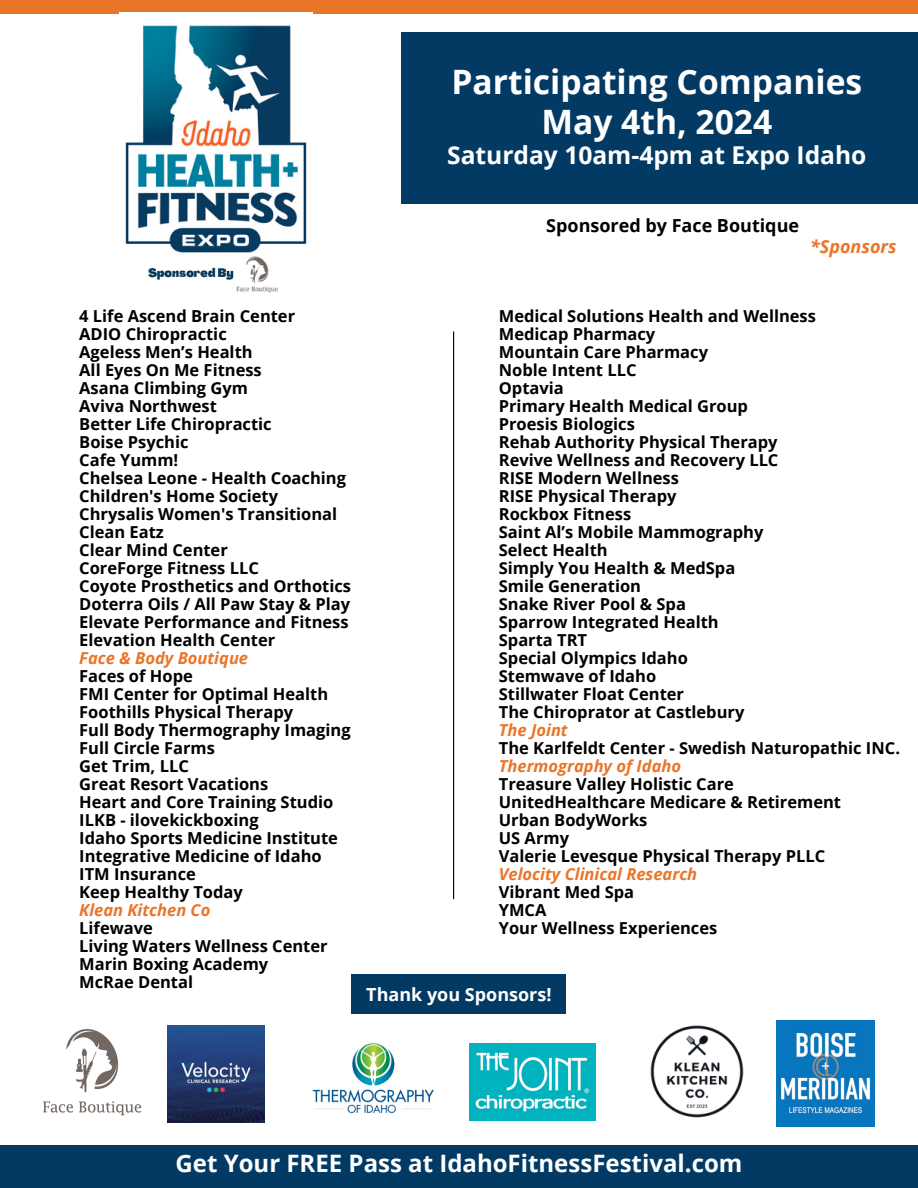
<style>
.page{position:relative;width:918px;height:1188px;background:#fff}
.page>*{position:absolute;margin:0;border:0;box-sizing:border-box;transform-origin:0 0}
.t1{font:700 33.6px/40.5px "Open Sans";color:#fff;text-align:center}
.t2{font:700 24.6px "Open Sans";color:#fff}
.t3{font:700 24px "Open Sans";color:#fff}
.t4{font:700 18px "Open Sans";color:#000}
.t5{font:700 18px "Open Sans";color:#fff}
.t6{font:italic 700 18px "Open Sans";color:#e97529}
.t7{font:700 16.5px "Open Sans";color:#000}
.t8{font:italic 700 16.5px "Open Sans";color:#e97529}
</style>
<div class="page">
<div style="left:0;top:0;width:918px;height:13px;background:#e97529"></div>
<div style="left:401px;top:32px;width:517px;height:172px;background:#033a64"></div>
<hr style="left:453px;top:332px;width:1px;height:567px;background:#000">
<div style="left:0;top:1146px;width:918px;height:42px;background:#033a64"></div>
<img style="left:43px;top:1029px;width:99px;height:87px">
<img style="left:168px;top:1025px;width:96px;height:97px">
<img style="left:650px;top:1025px;width:94px;height:93px">
<img style="left:312px;top:1043px;width:122px;height:71px">
<img style="left:125px;top:25px;width:182px;height:268px">
<img style="left:777px;top:1021px;width:97px;height:105px">
<img style="left:470px;top:1044px;width:126px;height:76px">
<div style="left:352px;top:975px;width:214px;height:39px;background:#033a64"></div>
<p class="t1" style="left:451px;top:60px;width:412px">Participating Companies<br>May 4th, 2024</p>
<p class="t2" style="left:447px;top:138px;width:421px">Saturday 10am-4pm at Expo Idaho</p>
<p class="t4" style="left:546px;top:213px;width:254px">Sponsored by Face Boutique</p>
<p class="t6" style="left:810px;top:234px;width:88px">*Sponsors</p>
<p class="t7" style="left:79px;top:304px;width:217px">4 Life Ascend Brain Center</p>
<h1 class="t7" style="left:79px;top:322px;width:149px">ADIO Chiropractic</h1>
<p class="t7" style="left:79px;top:340px;width:175px">Ageless Men’s Health</p>
<p class="t7" style="left:79px;top:358px;width:184px">All Eyes On Me Fitness</p>
<p class="t7" style="left:79px;top:376px;width:170px">Asana Climbing Gym</p>
<p class="t7" style="left:79px;top:394px;width:139px">Aviva Northwest</p>
<p class="t7" style="left:79px;top:412px;width:194px">Better Life Chiropractic</p>
<p class="t7" style="left:79px;top:430px;width:111px">Boise Psychic</p>
<p class="t7" style="left:79px;top:448px;width:101px">Cafe Yumm!</p>
<p class="t7" style="left:79px;top:466px;width:268px">Chelsea Leone - Health Coaching</p>
<p class="t7" style="left:79px;top:484px;width:200px">Children's Home Society</p>
<p class="t7" style="left:79px;top:502px;width:259px">Chrysalis Women's Transitional</p>
<p class="t7" style="left:79px;top:520px;width:86px">Clean Eatz</p>
<p class="t7" style="left:79px;top:538px;width:150px">Clear Mind Center</p>
<p class="t7" style="left:79px;top:556px;width:181px">CoreForge Fitness LLC</p>
<p class="t7" style="left:79px;top:574px;width:273px">Coyote Prosthetics and Orthotics</p>
<p class="t7" style="left:79px;top:592px;width:272px">Doterra Oils / All Paw Stay &amp; Play</p>
<p class="t7" style="left:79px;top:610px;width:271px">Elevate Performance and Fitness</p>
<p class="t7" style="left:79px;top:628px;width:197px">Elevation Health Center</p>
<p class="t8" style="left:79px;top:646px;width:170px">Face &amp; Body Boutique</p>
<p class="t7" style="left:79px;top:664px;width:115px">Faces of Hope</p>
<p class="t7" style="left:79px;top:682px;width:251px">FMI Center for Optimal Health</p>
<p class="t7" style="left:79px;top:700px;width:215px">Foothills Physical Therapy</p>
<p class="t7" style="left:79px;top:718px;width:273px">Full Body Thermography Imaging</p>
<p class="t7" style="left:79px;top:736px;width:137px">Full Circle Farms</p>
<p class="t7" style="left:79px;top:754px;width:111px">Get Trim, LLC</p>
<p class="t7" style="left:79px;top:772px;width:191px">Great Resort Vacations</p>
<p class="t7" style="left:79px;top:790px;width:256px">Heart and Core Training Studio</p>
<p class="t7" style="left:79px;top:808px;width:181px">ILKB - ilovekickboxing</p>
<p class="t7" style="left:79px;top:826px;width:260px">Idaho Sports Medicine Institute</p>
<p class="t7" style="left:79px;top:844px;width:244px">Integrative Medicine of Idaho</p>
<p class="t7" style="left:79px;top:862px;width:118px">ITM Insurance</p>
<p class="t7" style="left:79px;top:880px;width:165px">Keep Healthy Today</p>
<p class="t8" style="left:79px;top:898px;width:133px">Klean Kitchen Co</p>
<p class="t7" style="left:79px;top:916px;width:75px">Lifewave</p>
<p class="t7" style="left:79px;top:934px;width:250px">Living Waters Wellness Center</p>
<p class="t7" style="left:79px;top:952px;width:190px">Marin Boxing Academy</p>
<p class="t7" style="left:79px;top:970px;width:115px">McRae Dental</p>
<p class="t7" style="left:499px;top:304px;width:319px">Medical Solutions Health and Wellness</p>
<p class="t7" style="left:499px;top:322px;width:158px">Medicap Pharmacy</p>
<p class="t7" style="left:499px;top:340px;width:211px">Mountain Care Pharmacy</p>
<p class="t7" style="left:499px;top:358px;width:139px">Noble Intent LLC</p>
<p class="t7" style="left:499px;top:376px;width:67px">Optavia</p>
<p class="t7" style="left:499px;top:394px;width:251px">Primary Health Medical Group</p>
<p class="t7" style="left:499px;top:412px;width:138px">Proesis Biologics</p>
<p class="t7" style="left:499px;top:430px;width:280px">Rehab Authority Physical Therapy</p>
<p class="t7" style="left:499px;top:448px;width:281px">Revive Wellness and Recovery LLC</p>
<p class="t7" style="left:499px;top:466px;width:182px">RISE Modern Wellness</p>
<p class="t7" style="left:499px;top:484px;width:179px">RISE Physical Therapy</p>
<p class="t7" style="left:499px;top:502px;width:134px">Rockbox Fitness</p>
<p class="t7" style="left:499px;top:520px;width:266px">Saint Al’s Mobile Mammography</p>
<p class="t7" style="left:499px;top:538px;width:110px">Select Health</p>
<p class="t7" style="left:499px;top:556px;width:238px">Simply You Health &amp; MedSpa</p>
<p class="t7" style="left:499px;top:574px;width:144px">Smile Generation</p>
<p class="t7" style="left:499px;top:592px;width:189px">Snake River Pool &amp; Spa</p>
<p class="t7" style="left:499px;top:610px;width:221px">Sparrow Integrated Health</p>
<p class="t7" style="left:499px;top:628px;width:90px">Sparta TRT</p>
<p class="t7" style="left:499px;top:646px;width:191px">Special Olympics Idaho</p>
<p class="t7" style="left:499px;top:664px;width:159px">Stemwave of Idaho</p>
<p class="t7" style="left:499px;top:682px;width:187px">Stillwater Float Center</p>
<p class="t7" style="left:499px;top:700px;width:247px">The Chiroprator at Castlebury</p>
<p class="t8" style="left:499px;top:718px;width:70px">The Joint</p>
<p class="t7" style="left:499px;top:736px;width:403px">The Karlfeldt Center - Swedish Naturopathic INC.</p>
<p class="t8" style="left:499px;top:754px;width:184px">Thermography of Idaho</p>
<p class="t7" style="left:499px;top:772px;width:237px">Treasure Valley Holistic Care</p>
<p class="t7" style="left:499px;top:790px;width:344px">UnitedHealthcare Medicare &amp; Retirement</p>
<p class="t7" style="left:499px;top:808px;width:150px">Urban BodyWorks</p>
<p class="t7" style="left:499px;top:826px;width:72px">US Army</p>
<p class="t7" style="left:499px;top:844px;width:328px">Valerie Levesque Physical Therapy PLLC</p>
<p class="t8" style="left:499px;top:862px;width:200px">Velocity Clinical Research</p>
<p class="t7" style="left:499px;top:880px;width:137px">Vibrant Med Spa</p>
<p class="t7" style="left:499px;top:898px;width:49px">YMCA</p>
<p class="t7" style="left:499px;top:916px;width:220px">Your Wellness Experiences</p>
<h1 class="t5" style="left:366px;top:982px;width:187px">Thank you Sponsors!</h1>
<p class="t3" style="left:176px;top:1147px;width:568px">Get Your FREE Pass at IdahoFitnessFestival.com</p>
</div>
